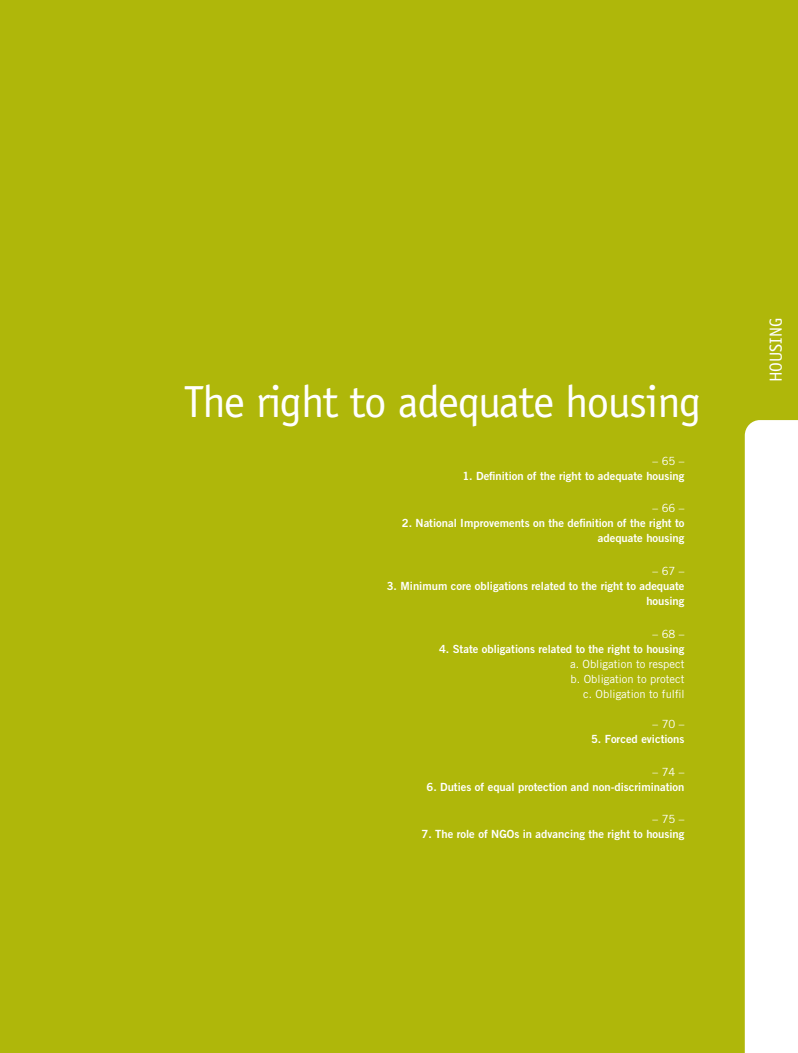
<style>
.page{position:relative;width:798px;height:1053px;background:#fff}
.page>*{position:absolute;margin:0;border:0;box-sizing:border-box;transform-origin:0 0}
.t1{font:45px "Officina Sans Std";letter-spacing:-.025em;color:#fff}
.t2{font:17.5px "Officina Sans Std";color:#fff}
.t3{font:11.25px/15px "Trade Gothic LT Std Bd 2";color:#fff;text-align:right}
.t4{font:11.25px/15px "Trade Gothic LT Std";color:#fff;text-align:right}
</style>
<div class="page">
<div style="left:0;top:0;width:797px;height:1052px;background:#afb70a"></div>
<div style="left:744px;top:420px;width:53px;height:632px;background:#fff"></div>
<h1 class="t1" style="left:184px;top:375px;width:519px">The right to adequate housing</h1>
<p class="t4" style="left:652px;top:453px;width:33px">– 65 –</p>
<p class="t3" style="left:462px;top:468px;width:223px">1. Definition of the right to adequate housing</p>
<p class="t4" style="left:652px;top:500px;width:33px">– 66 –</p>
<p class="t3" style="left:401px;top:515px;width:284px">2. National Improvements on the definition of the right to adequate housing</p>
<p class="t4" style="left:652px;top:563px;width:33px">– 67 –</p>
<p class="t3" style="left:386px;top:578px;width:299px">3. Minimum core obligations related to the right to adequate housing</p>
<p class="t4" style="left:652px;top:626px;width:33px">– 68 –</p>
<p class="t3" style="left:439px;top:641px;width:247px">4. State obligations related to the right to housing</p>
<p class="t4" style="left:570px;top:656px;width:116px">a. Obligation to respect b. Obligation to protect c. Obligation to fulfil</p>
<p class="t4" style="left:652px;top:716px;width:33px">– 70 –</p>
<p class="t3" style="left:590px;top:731px;width:95px">5. Forced evictions</p>
<p class="t4" style="left:652px;top:764px;width:33px">– 74 –</p>
<p class="t3" style="left:426px;top:778px;width:259px">6. Duties of equal protection and non-discrimination</p>
<p class="t4" style="left:652px;top:811px;width:33px">– 75 –</p>
<p class="t3" style="left:421px;top:826px;width:264px">7. The role of NGOs in advancing the right to housing</p>
<h2 class="t2" style="left:765px;top:382px;width:66px;rotate:-90deg">housing</h2>
</div>
